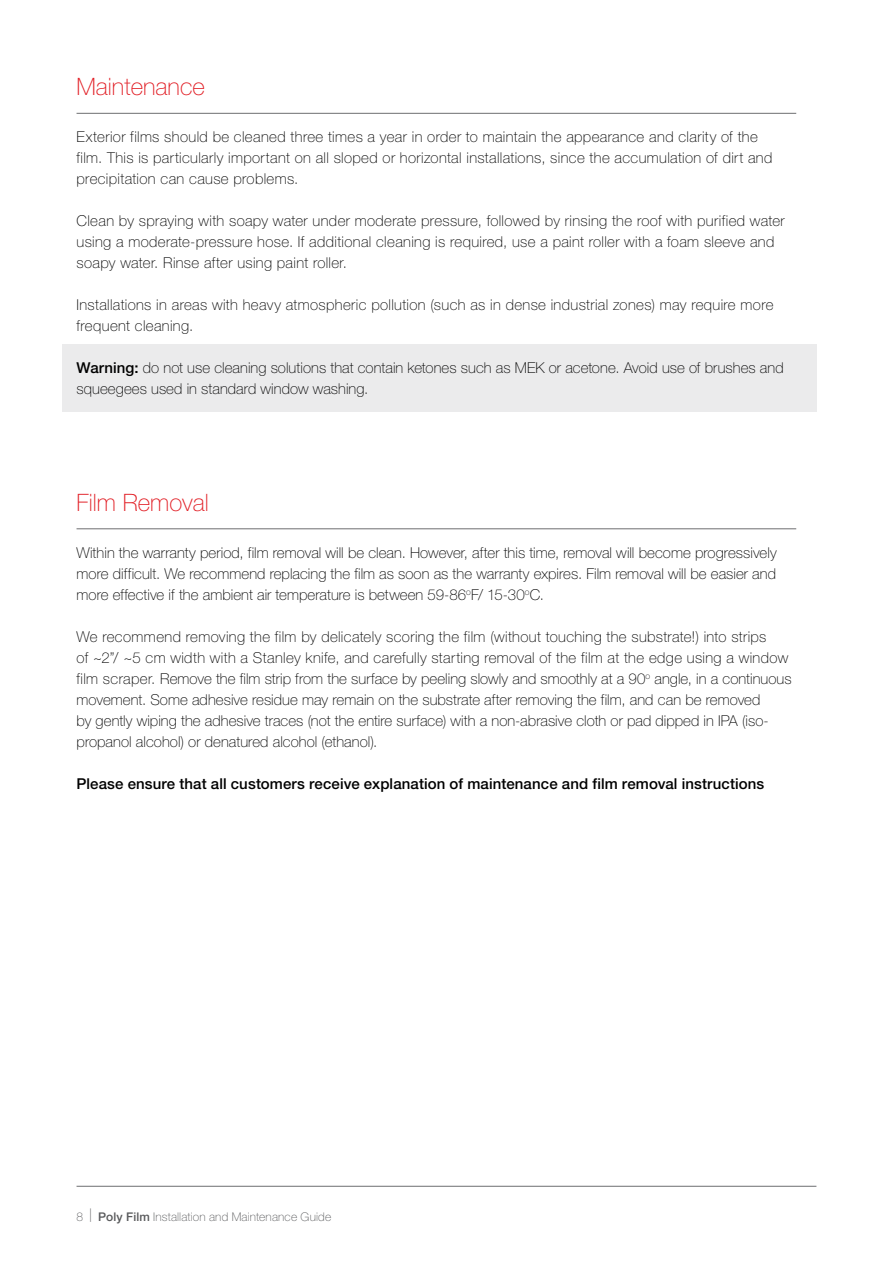
<style>
.page{position:relative;width:893px;height:1263px;background:#fff}
.page>*{position:absolute;margin:0;border:0;box-sizing:border-box;transform-origin:0 0}
.t1{font:100 24px "Helvetica Neue";color:#e11b22}
.t2{font:100 15px/21px "Helvetica Neue";letter-spacing:.02em;color:#000}
.t3{font:500 15px "Helvetica Neue";letter-spacing:.005em;color:#000}
.t4{font:100 12px "Helvetica Neue";letter-spacing:.015em;color:#58595b}
.s1{font-weight:500}
.s2{font-size:13.5px}
</style>
<div class="page">
<hr style="left:77px;top:1186px;width:739px;height:1px;background:#6d6e71">
<div style="left:62px;top:344px;width:754px;height:68px;background:#ebebec"></div>
<hr style="left:77px;top:113px;width:719px;height:1px;background:#6d6e71">
<hr style="left:77px;top:528px;width:719px;height:1px;background:#6d6e71">
<h1 class="t1" style="left:77px;top:73px;width:130px">Maintenance</h1>
<p class="t2" style="left:77px;top:126px;width:697px">Exterior films should be cleaned three times a year in order to maintain the appearance and clarity of the film. This is particularly important on all sloped or horizontal installations, since the accumulation of dirt and precipitation can cause problems.</p>
<p class="t2" style="left:77px;top:210px;width:710px">Clean by spraying with soapy water under moderate pressure, followed by rinsing the roof with purified water using a moderate-pressure hose. If additional cleaning is required, use a paint roller with a foam sleeve and soapy water. Rinse after using paint roller.</p>
<p class="t2" style="left:77px;top:294px;width:698px">Installations in areas with heavy atmospheric pollution (such as in dense industrial zones) may require more frequent cleaning.</p>
<p class="t2" style="left:77px;top:357px;width:709px"><span class="s1">Warning:</span> do not use cleaning solutions that contain ketones such as MEK or acetone. Avoid use of brushes and squeegees used in standard window washing.</p>
<h1 class="t1" style="left:77px;top:489px;width:134px">Film Removal</h1>
<p class="t2" style="left:77px;top:542px;width:702px;text-align:justify">Within the warranty period, film removal will be clean. However, after this time, removal will become progressively more difficult. We recommend replacing the film as soon as the warranty expires. Film removal will be easier and more effective if the ambient air temperature is between 59-86<sup>o</sup>F/ 15-30<sup>o</sup>C.</p>
<p class="t2" style="left:77px;top:626px;width:717px">We recommend removing the film by delicately scoring the film (without touching the substrate!) into strips<br>of ~2”/ ~5 cm width with a Stanley knife, and carefully starting removal of the film at the edge using a window film scraper. Remove the film strip from the surface by peeling slowly and smoothly at a 90<sup>o</sup> angle, in a continuous movement. Some adhesive residue may remain on the substrate after removing the film, and can be removed<br>by gently wiping the adhesive traces (not the entire surface) with a non-abrasive cloth or pad dipped in IPA (iso&shy;propanol alcohol) or denatured alcohol (ethanol).</p>
<p class="t3" style="left:77px;top:774px;width:689px">Please ensure that all customers receive explanation of maintenance and film removal instructions</p>
<p class="t4" style="left:77px;top:1210px;width:256px">8 <span class="s2">|</span> <span class="s1">Poly Film</span> Installation and Maintenance Guide</p>
</div>
